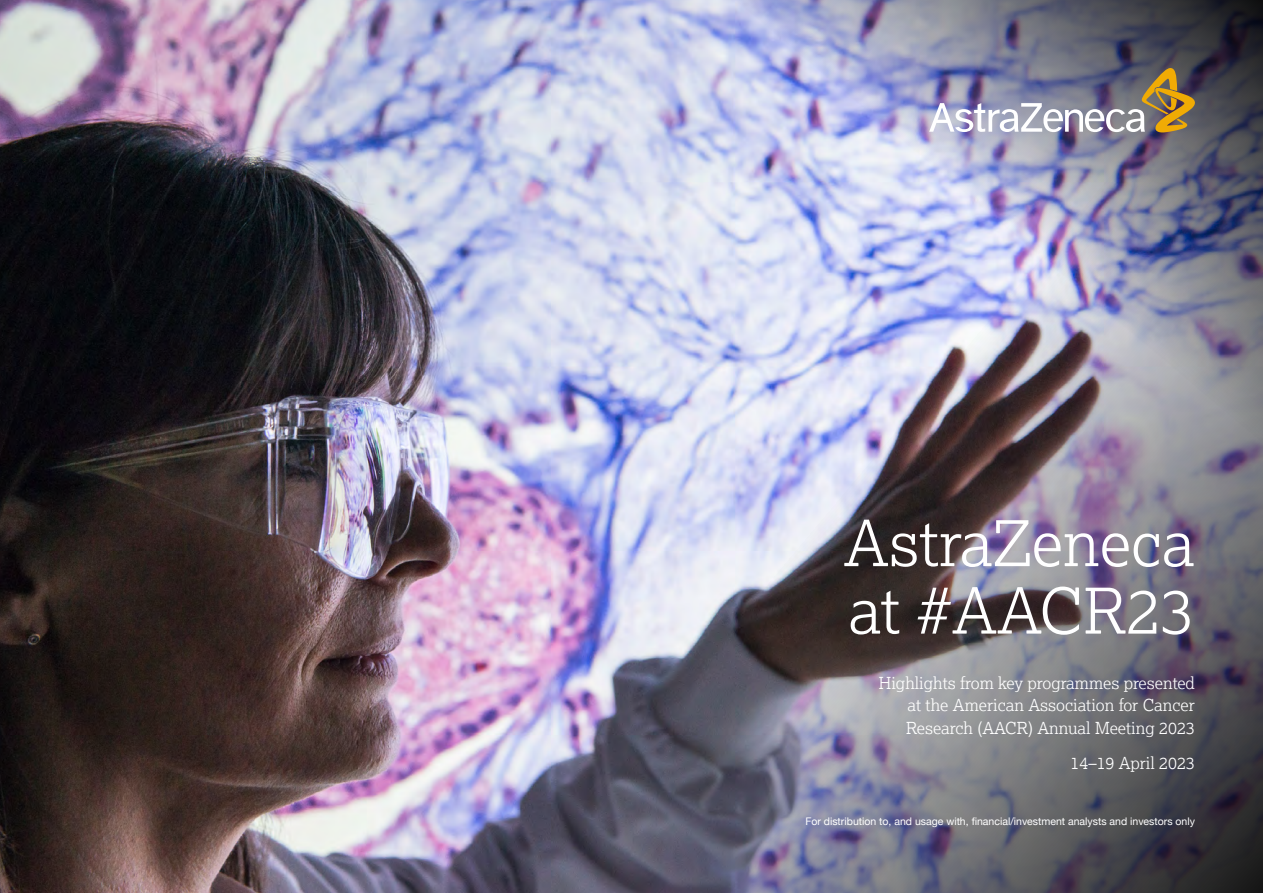
<style>
.page{position:relative;width:1263px;height:893px;background:#fff}
.page>*{position:absolute;margin:0;border:0;box-sizing:border-box;transform-origin:0 0}
.t1{font:300 63px/67.5px "Lexia";color:#fff}
.t2{font:300 16.5px/22.5px "Lexia";color:#fff;text-align:justify}
.t3{font:10.5px "Helvetica Neue";color:#fff}
</style>
<div class="page">
<img style="left:0;top:0;width:626px;height:893px">
<img style="left:481px;top:1px;width:782px;height:892px">
<img style="left:626px;top:0;width:637px;height:529px">
<img style="left:929px;top:68px;width:266px;height:64px">
<h1 class="t1" style="left:844px;top:508px;width:353px">AstraZeneca at #AACR23</h1>
<p class="t2" style="left:906px;top:671px;width:290px;text-indent:-27px">Highlights from key programmes presented at the American Association for Cancer Research (AACR) Annual Meeting 2023</p>
<p class="t2" style="left:1070px;top:751px;width:126px">14–19 April 2023</p>
<p class="t3" style="left:805px;top:814px;width:391px">For distribution to, and usage with, financial/investment analysts and investors only</p>
</div>
